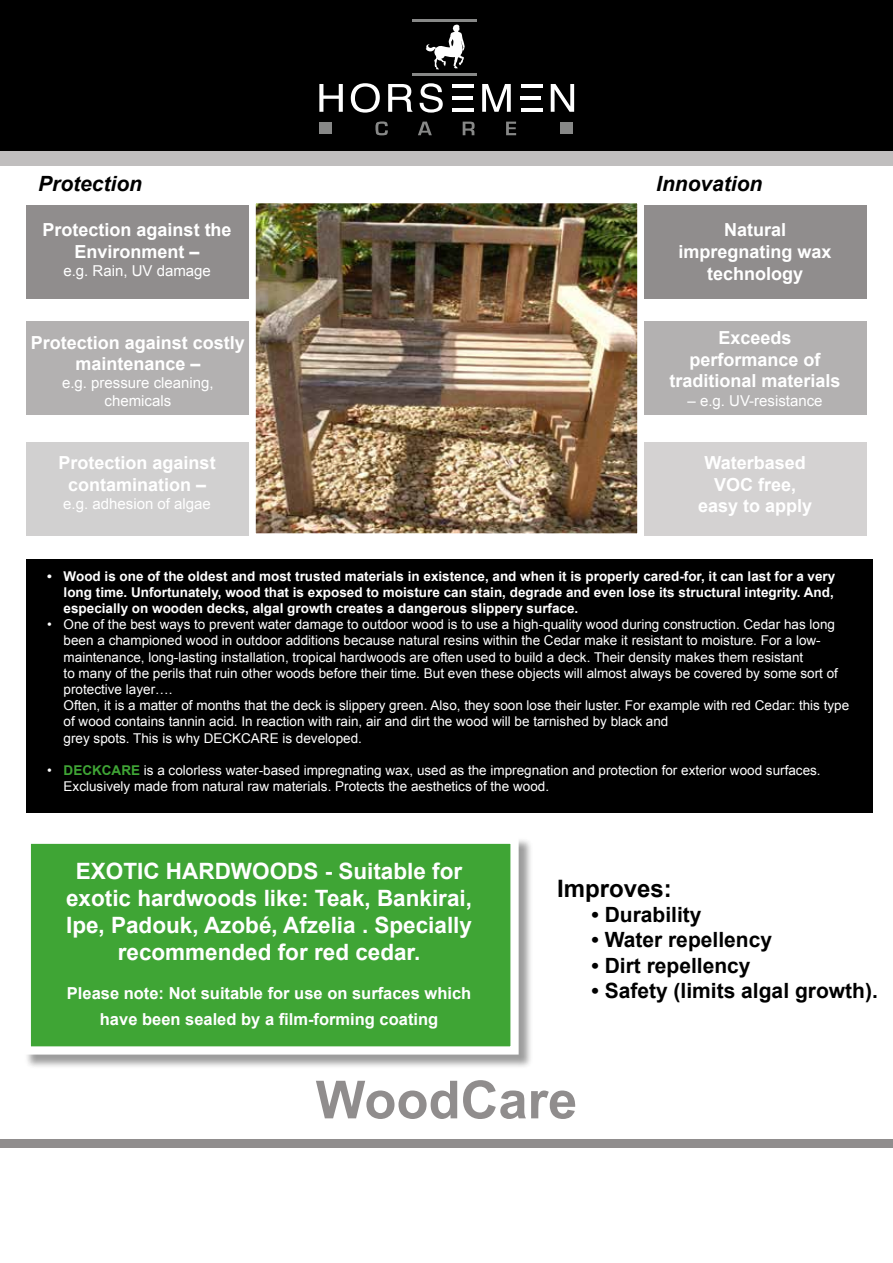
<style>
.page{position:relative;width:893px;height:1263px;background:#fff}
.page>*{position:absolute;margin:0;border:0;box-sizing:border-box;transform-origin:0 0}
.t1{font:700 52.5px "Arial";color:#908d8d}
.t2{font:700 24px "Arial";color:#000}
.t3{font:700 22.5px/27px "Arial";color:#fff;text-align:center}
.t4{font:700 21px "Arial";color:#000}
.t5{font:italic 700 21px "Arial";color:#000}
.t6{font:700 18px/21.6px "Arial";color:#fff;text-align:center}
.t7{font:700 16.5px/25.2px "Arial";color:#fff;text-align:center}
.t8{font:15px/18px "Arial";color:#fff;text-align:center}
.t9{font:13.5px/16.2px "Arial";color:#fff}
.t10{font:700 13.5px/16.2px "Arial";color:#fff;text-align:justify}
.s1{font-weight:700;color:#3fa535}
</style>
<div class="page">
<div style="left:0;top:0;width:893px;height:151px;background:#000"></div>
<div style="left:0;top:151px;width:893px;height:15px;background:#c0bebe"></div>
<div style="left:0;top:1140px;width:893px;height:8px;background:#908d8d"></div>
<hr style="left:412px;top:19px;width:65px;height:2px;background:#878887">
<hr style="left:412px;top:73px;width:65px;height:2px;background:#878887">
<div style="left:319px;top:122px;width:13px;height:12px;background:#878887"></div>
<div style="left:560px;top:122px;width:13px;height:12px;background:#878887"></div>
<svg style="left:319px;top:84px;width:24px;height:28px"></svg>
<svg style="left:351px;top:83px;width:29px;height:30px"></svg>
<svg style="left:388px;top:84px;width:24px;height:28px"></svg>
<svg style="left:420px;top:83px;width:23px;height:30px"></svg>
<svg style="left:482px;top:84px;width:29px;height:28px"></svg>
<svg style="left:551px;top:84px;width:23px;height:28px"></svg>
<hr style="left:452px;top:84px;width:21px;height:3px;background:#fff">
<hr style="left:452px;top:108px;width:21px;height:4px;background:#fff">
<hr style="left:452px;top:96px;width:20px;height:3px;background:#fff">
<hr style="left:521px;top:84px;width:21px;height:3px;background:#fff">
<hr style="left:521px;top:108px;width:21px;height:4px;background:#fff">
<hr style="left:521px;top:96px;width:20px;height:3px;background:#fff">
<svg style="left:375px;top:121px;width:13px;height:14px"></svg>
<svg style="left:418px;top:122px;width:14px;height:13px"></svg>
<svg style="left:463px;top:122px;width:12px;height:13px"></svg>
<svg style="left:506px;top:122px;width:10px;height:13px"></svg>
<svg style="left:425px;top:25px;width:40px;height:44px"></svg>
<img style="left:257px;top:205px;width:379px;height:327px">
<div style="left:242px;top:190px;width:409px;height:357px;border:14px solid #fff"></div>
<div style="left:27px;top:559px;width:846px;height:254px;background:#000"></div>
<div style="left:27px;top:205px;width:222px;height:94px;background:#908d8d"></div>
<div style="left:27px;top:321px;width:222px;height:94px;background:#b3b1b1"></div>
<div style="left:27px;top:442px;width:222px;height:94px;background:#d1d0d0"></div>
<div style="left:644px;top:205px;width:222px;height:94px;background:#908d8d"></div>
<div style="left:644px;top:321px;width:222px;height:94px;background:#b3b1b1"></div>
<div style="left:644px;top:442px;width:222px;height:94px;background:#d4d2d2"></div>
<div style="left:24px;top:837px;width:509px;height:232px;background:#000;opacity:.39"></div>
<div style="left:23px;top:836px;width:496px;height:218px;background:#3fa535;border:8px solid #fff"></div>
<h3 class="t5" style="left:38px;top:172px;width:105px">Protection</h3>
<h3 class="t6" style="left:43px;top:220px;width:191px">Protection against the<br>Environment –</h3>
<p class="t8" style="left:63px;top:262px;width:149px">e.g. Rain, UV damage</p>
<h3 class="t6" style="left:31px;top:332px;width:216px">Protection against costly maintenance –</h3>
<p class="t8" style="left:62px;top:374px;width:153px">e.g. pressure cleaning, chemicals</p>
<h3 class="t6" style="left:59px;top:453px;width:159px">Protection against contamination –</h3>
<p class="t8" style="left:63px;top:495px;width:149px">e.g. adhesion of algae</p>
<h3 class="t5" style="left:656px;top:172px;width:108px">Innovation</h3>
<h3 class="t6" style="left:678px;top:220px;width:155px">Natural impregnating wax technology</h3>
<h3 class="t6" style="left:669px;top:328px;width:173px">Exceeds performance of traditional materials</h3>
<p class="t8" style="left:687px;top:391px;width:137px">– e.g. UV-resistance</p>
<h3 class="t6" style="left:698px;top:453px;width:116px">Waterbased<br>VOC free, easy to apply</h3>
<p class="t10" style="left:64px;top:568px;width:773px;text-indent:-16px">• Wood is one of the oldest and most trusted materials in existence, and when it is properly cared-for, it can last for a very long time. Unfortunately, wood that is exposed to moisture can stain, degrade and even lose its structural integrity. And, especially on wooden decks, algal growth creates a dangerous slippery surface.</p>
<p class="t9" style="left:64px;top:616px;width:787px;text-indent:-16px">• One of the best ways to prevent water damage to outdoor wood is to use a high-quality wood during construction. Cedar has long been a championed wood in outdoor additions because natural resins within the Cedar make it resistant to moisture. For a low&shy;maintenance, long-lasting installation, tropical hardwoods are often used to build a deck. Their density makes them resistant<br>to many of the perils that ruin other woods before their time. But even these objects will almost always be covered by some sort of protective layer….<br>Often, it is a matter of months that the deck is slippery green. Also, they soon lose their luster. For example with red Cedar: this type of wood contains tannin acid. In reaction with rain, air and dirt the wood will be tarnished by black and<br>grey spots. This is why DECKCARE is developed.</p>
<p class="t9" style="left:64px;top:762px;width:759px;text-indent:-16px">• <span class="s1">DECKCARE</span> is a colorless water-based impregnating wax, used as the impregnation and protection for exterior wood surfaces.<br>Exclusively made from natural raw materials. Protects the aesthetics of the wood.</p>
<h3 class="t3" style="left:66px;top:858px;width:407px">EXOTIC HARDWOODS - Suitable for exotic hardwoods like: Teak, Bankirai, Ipe, Padouk, Azobé, Afzelia . Specially recommended for red cedar.</h3>
<p class="t7" style="left:67px;top:981px;width:406px">Please note: Not suitable for use on surfaces which have been sealed by a film-forming coating</p>
<h2 class="t2" style="left:557px;top:872px;width:116px">Improves:</h2>
<h3 class="t4" style="left:592px;top:901px;width:112px">• Durability</h3>
<h3 class="t4" style="left:592px;top:926px;width:182px">• Water repellency</h3>
<h3 class="t4" style="left:592px;top:951px;width:161px">• Dirt repellency</h3>
<h3 class="t4" style="left:592px;top:976px;width:288px">• Safety (limits algal growth).</h3>
<h1 class="t1" style="left:316px;top:1065px;width:263px">WoodCare</h1>
</div>
